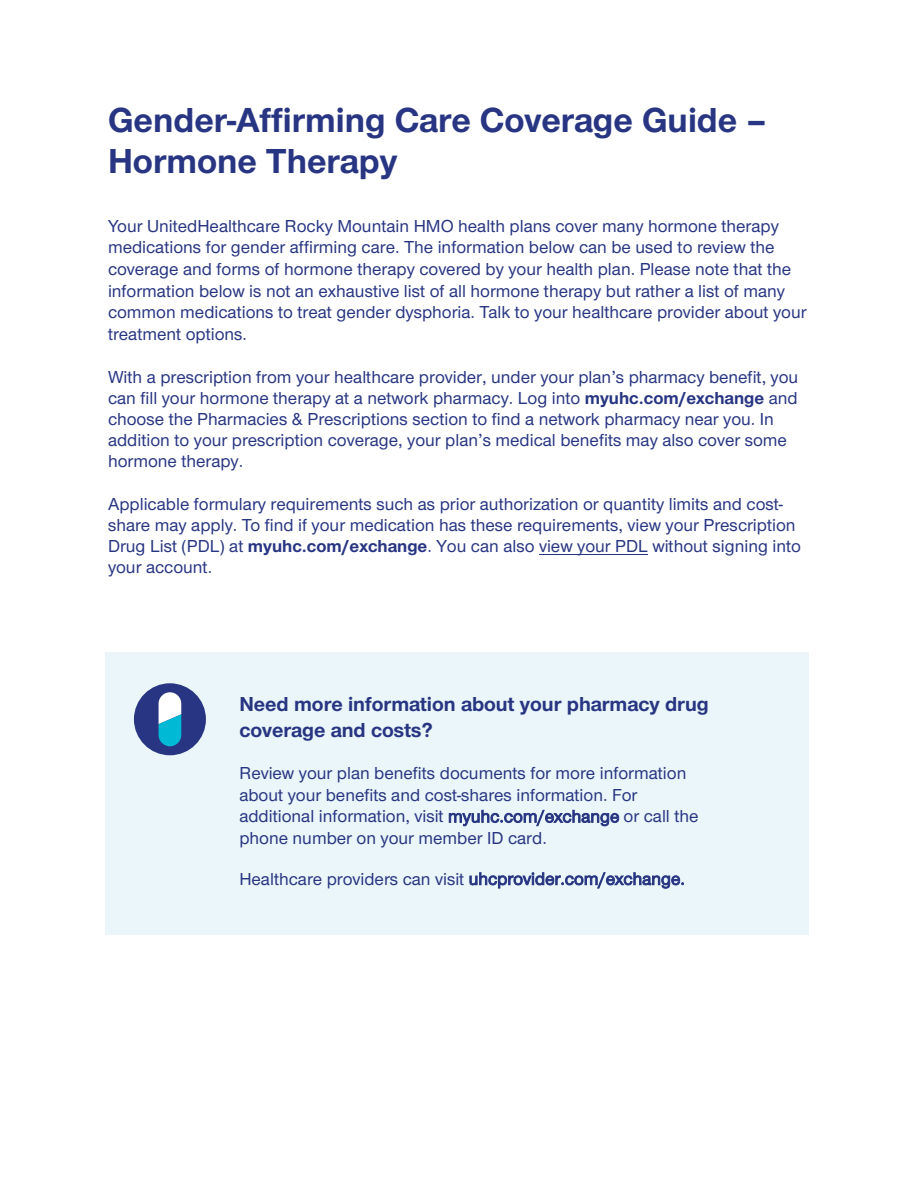
<style>
.page{position:relative;width:918px;height:1188px;background:#fff}
.page>*{position:absolute;margin:0;border:0;box-sizing:border-box;transform-origin:0 0}
.t1{font:700 36px/40.5px "UHC Sans";color:#283582}
.t2{font:700 21px/25.2px "UHC Sans";color:#283582}
.t3{font:500 18px/21.6px "UHC Sans";color:#283582}
.s1{font-weight:700}
</style>
<div class="page">
<div style="left:105px;top:652px;width:703px;height:283px;background:#eaf6f9"></div>
<div style="left:134px;top:683px;width:72px;height:72px;background:#283582;border-radius:50%"></div>
<svg style="left:159px;top:692px;width:22px;height:54px"></svg>
<hr style="left:539px;top:554px;width:109px;height:1px;background:#283582">
<h1 class="t1" style="left:108px;top:99px;width:660px">Gender-Affirming Care Coverage Guide –<br>Hormone Therapy</h1>
<p class="t3" style="left:108px;top:214px;width:700px">Your UnitedHealthcare Rocky Mountain HMO health plans cover many hormone therapy medications for gender affirming care. The information below can be used to review the coverage and forms of hormone therapy covered by your health plan. Please note that the information below is not an exhaustive list of all hormone therapy but rather a list of many common medications to treat gender dysphoria. Talk to your healthcare provider about your treatment options.</p>
<p class="t3" style="left:108px;top:366px;width:692px;line-height:21px">With a prescription from your healthcare provider, under your plan’s pharmacy benefit, you can fill your hormone therapy at a network pharmacy. Log into <span class="s1">myuhc.com/exchange</span> and choose the Pharmacies &amp; Prescriptions section to find a network pharmacy near you. In addition to your prescription coverage, your plan’s medical benefits may also cover some hormone therapy.</p>
<p class="t3" style="left:108px;top:493px;width:695px;line-height:21px">Applicable formulary requirements such as prior authorization or quantity limits and cost&shy;share may apply. To find if your medication has these requirements, view your Prescription Drug List (PDL) at <span class="s1">myuhc.com/exchange</span>. You can also view your PDL without signing into your account.</p>
<p class="t2" style="left:239px;top:691px;width:471px">Need more information about your pharmacy drug coverage and costs?</p>
<p class="t3" style="left:239px;top:762px;width:461px">Review your plan benefits documents for more information about your benefits and cost-shares information. For additional information, visit myuhc.com/exchange or call the phone number on your member ID card.</p>
<p class="t3" style="left:239px;top:867px;width:447px">Healthcare providers can visit uhcprovider.com/exchange.</p>
</div>
